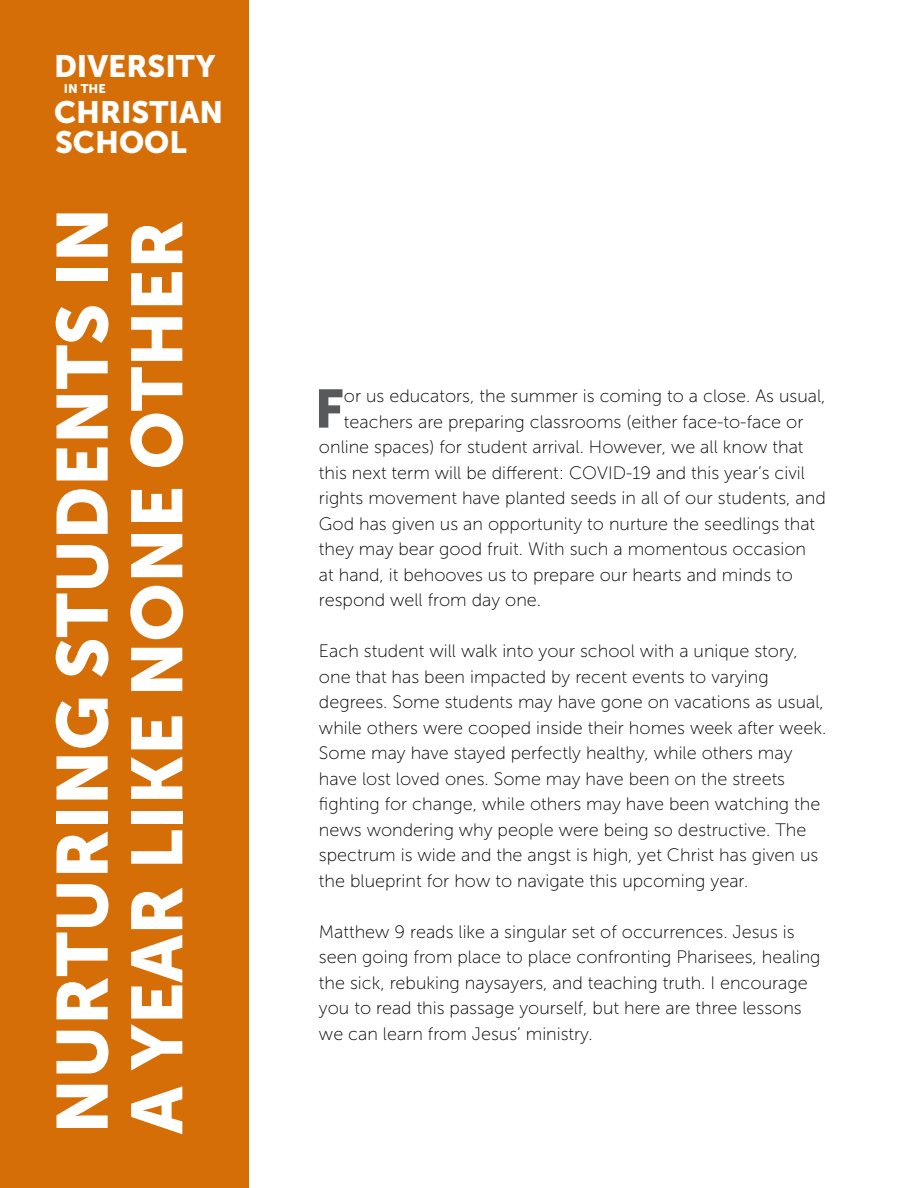
<style>
.page{position:relative;width:918px;height:1188px;background:#fff}
.page>*{position:absolute;margin:0;border:0;box-sizing:border-box;transform-origin:0 0}
.t1{font:71.55px/74.7px "Museo Sans 900";color:#fff}
.t2{font:53.7px "Museo Sans 900";color:#58595b}
.t3{font:30.75px/29.4px "Museo Sans 900";color:#fff}
.t4{font:18px/25.5px "Museo Sans 100";color:#000}
.t5{font:12.6px "Museo Sans 900";color:#fff}
</style>
<div class="page">
<div style="left:0;top:0;width:248px;height:1188px;background:#d66e08"></div>
<h3 class="t3" style="left:54px;top:52px;width:163px">DIVERSITY</h3>
<p class="t5" style="left:64px;top:82px;width:43px">IN THE</p>
<h3 class="t3" style="left:54px;top:98px;width:171px">CHRISTIAN<br>SCHOOL</h3>
<h1 class="t1" style="left:45px;top:1134px;width:928px;rotate:-90deg">NURTURING STUDENTS IN<br>A YEAR LIKE NONE OTHER</h1>
<h2 class="t2" style="left:314px;top:378px;width:31px">F</h2>
<p class="t4" style="left:344px;top:383px;width:483px">or us educators, the summer is coming to a close. As usual,</p>
<p class="t4" style="left:344px;top:409px;width:461px">teachers are preparing classrooms (either face-to-face or</p>
<p class="t4" style="left:319px;top:434px;width:486px">online spaces) for student arrival. However, we all know that</p>
<p class="t4" style="left:319px;top:460px;width:487px">this next term will be different: COVID-19 and this year’s civil</p>
<p class="t4" style="left:319px;top:485px;width:508px">rights movement have planted seeds in all of our students, and</p>
<p class="t4" style="left:319px;top:511px;width:498px">God has given us an opportunity to nurture the seedlings that</p>
<p class="t4" style="left:319px;top:536px;width:489px">they may bear good fruit. With such a momentous occasion</p>
<p class="t4" style="left:319px;top:562px;width:476px">at hand, it behooves us to prepare our hearts and minds to</p>
<p class="t4" style="left:319px;top:587px;width:224px">respond well from day one.</p>
<p class="t4" style="left:319px;top:638px;width:509px">Each student will walk into your school with a unique story, one that has been impacted by recent events to varying degrees. Some students may have gone on vacations as usual, while others were cooped inside their homes week after week.<br>Some may have stayed perfectly healthy, while others may have lost loved ones. Some may have been on the streets fighting for change, while others may have been watching the news wondering why people were being so destructive. The spectrum is wide and the angst is high, yet Christ has given us the blueprint for how to navigate this upcoming year.</p>
<p class="t4" style="left:319px;top:919px;width:503px">Matthew 9 reads like a singular set of occurrences. Jesus is seen going from place to place confronting Pharisees, healing the sick, rebuking naysayers, and teaching truth. I encourage you to read this passage yourself, but here are three lessons we can learn from Jesus’ ministry.</p>
</div>
